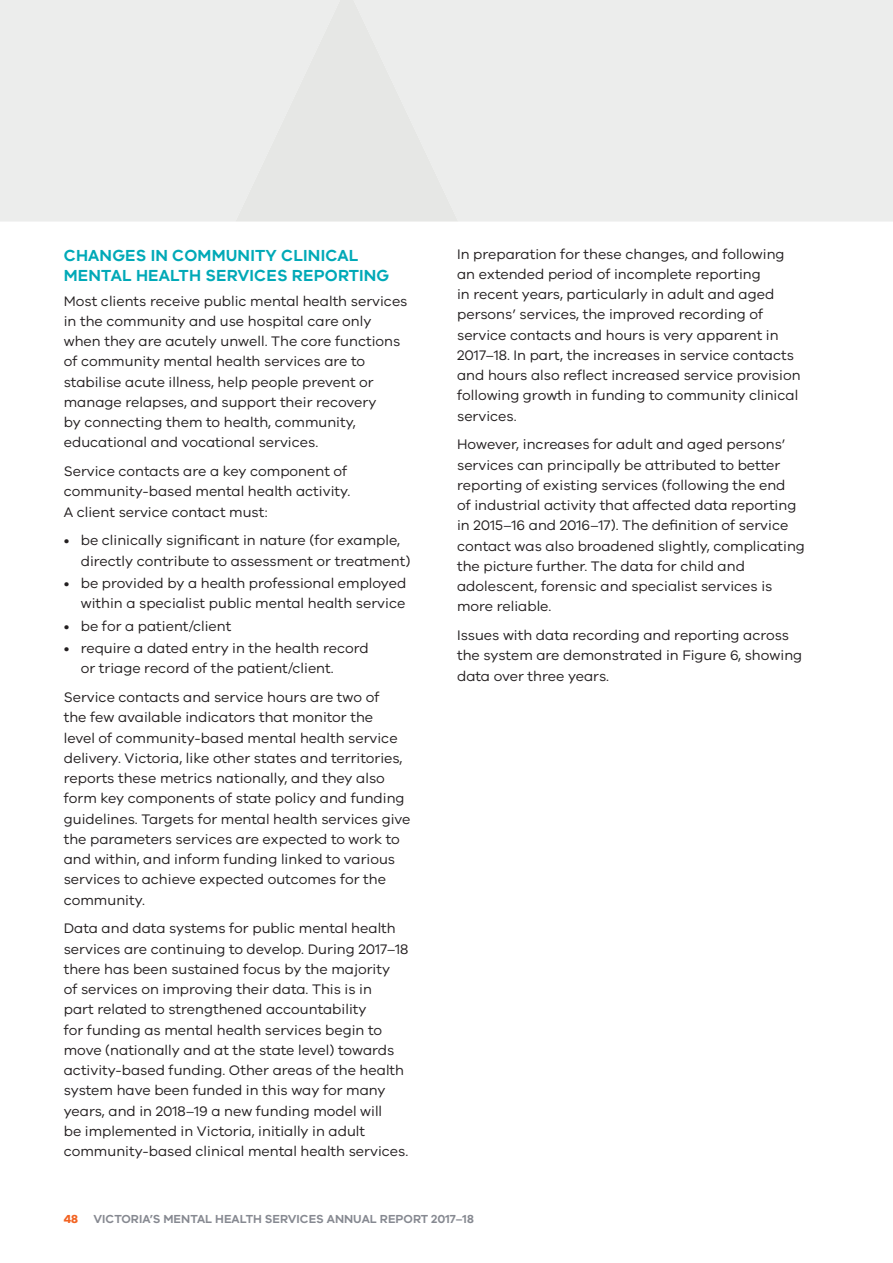
<style>
.page{position:relative;width:893px;height:1263px;background:#fff}
.page>*{position:absolute;margin:0;border:0;box-sizing:border-box;transform-origin:0 0}
.t1{font:600 16.5px/20.2px "VIC";letter-spacing:.01em;color:#00a9b7}
.t2{font:14.25px/20.2px "VIC";color:#231f20}
.t3{font:600 12px "VIC";color:#868991}
.t4{font:700 12px "VIC";color:#f26322}
</style>
<div class="page">
<div style="left:458px;top:0;width:435px;height:222px;background:#ecedec"></div>
<div style="left:0;top:0;width:235px;height:222px;background:#ecedec"></div>
<div style="left:235px;top:0;width:223px;height:222px;background:#e6e7e5"></div>
<p class="t1" style="left:64px;top:246px;width:327px">CHANGES IN COMMUNITY CLINICAL<br>MENTAL HEALTH SERVICES REPORTING</p>
<p class="t2" style="left:64px;top:292px;width:345px">Most clients receive public mental health services in the community and use hospital care only when they are acutely unwell. The core functions of community mental health services are to stabilise acute illness, help people prevent or manage relapses, and support their recovery<br>by connecting them to health, community, educational and vocational services.</p>
<p class="t2" style="left:64px;top:462px;width:288px">Service contacts are a key component of community-based mental health activity.<br>A client service contact must:</p>
<p class="t2" style="left:81px;top:531px;width:331px;text-indent:-17px">• be clinically significant in nature (for example, directly contribute to assessment or treatment)</p>
<p class="t2" style="left:64px;top:574px;width:344px;text-align:right">• be provided by a health professional employed within a specialist public mental health service</p>
<p class="t2" style="left:64px;top:617px;width:169px">• be for a patient/client</p>
<p class="t2" style="left:81px;top:639px;width:289px;text-indent:-17px">• require a dated entry in the health record or triage record of the patient/client.</p>
<p class="t2" style="left:64px;top:688px;width:348px">Service contacts and service hours are two of<br>the few available indicators that monitor the<br>level of community-based mental health service delivery. Victoria, like other states and territories, reports these metrics nationally, and they also form key components of state policy and funding guidelines. Targets for mental health services give the parameters services are expected to work to and within, and inform funding linked to various services to achieve expected outcomes for the community.</p>
<p class="t2" style="left:64px;top:919px;width:346px">Data and data systems for public mental health services are continuing to develop. During 2017–18 there has been sustained focus by the majority<br>of services on improving their data. This is in<br>part related to strengthened accountability<br>for funding as mental health services begin to move (nationally and at the state level) towards activity-based funding. Other areas of the health system have been funded in this way for many years, and in 2018–19 a new funding model will<br>be implemented in Victoria, initially in adult community-based clinical mental health services.</p>
<p class="t2" style="left:457px;top:245px;width:345px">In preparation for these changes, and following an extended period of incomplete reporting<br>in recent years, particularly in adult and aged persons’ services, the improved recording of service contacts and hours is very apparent in 2017–18. In part, the increases in service contacts and hours also reflect increased service provision following growth in funding to community clinical services.</p>
<p class="t2" style="left:457px;top:435px;width:349px">However, increases for adult and aged persons’ services can principally be attributed to better reporting of existing services (following the end<br>of industrial activity that affected data reporting in 2015–16 and 2016–17). The definition of service contact was also broadened slightly, complicating the picture further. The data for child and adolescent, forensic and specialist services is more reliable.</p>
<p class="t2" style="left:457px;top:626px;width:347px">Issues with data recording and reporting across the system are demonstrated in Figure 6, showing data over three years.</p>
<p class="t4" style="left:64px;top:1214px;width:16px">48</p>
<p class="t3" style="left:94px;top:1214px;width:382px">VICTORIA’S MENTAL HEALTH SERVICES ANNUAL REPORT 2017–18</p>
</div>
